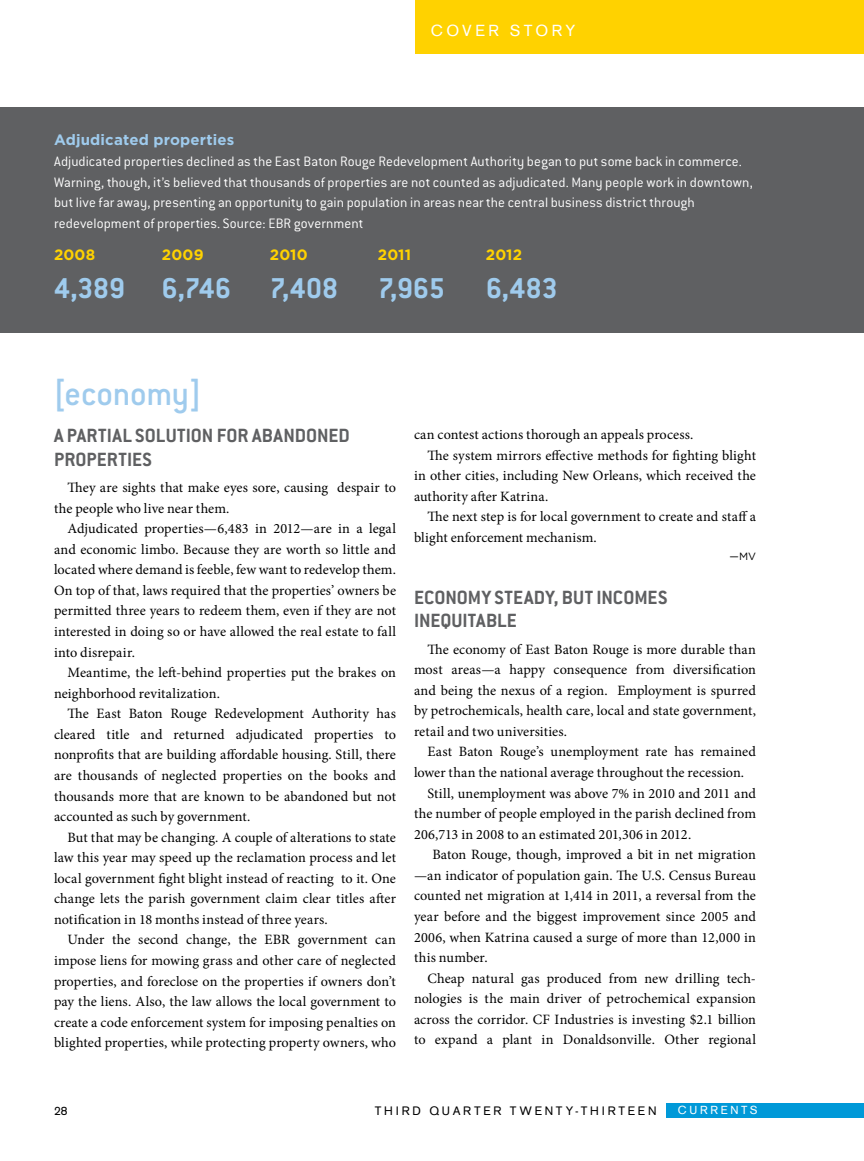
<style>
.page{position:relative;width:864px;height:1161px;background:#fff}
.page>*{position:absolute;margin:0;border:0;box-sizing:border-box;transform-origin:0 0}
.t1{font:500 36px "Conduit ITC";letter-spacing:-.005em;color:#9fcbed}
.t2{font:700 31.5px "Conduit ITC";letter-spacing:-.005em;color:#9fcbed}
.t3{font:700 21px/23.5px "Conduit ITC";letter-spacing:.005em;color:#5f6062}
.t4{font:15.75px "Akzidenz Grotesk";letter-spacing:.21em;color:#fff}
.t5{font:300 15px/20.5px "Conduit ITC";letter-spacing:.005em;color:#fff}
.t6{font:700 15px "Gotham";letter-spacing:.01em;color:#9fcbed}
.t7{font:700 15px "Gotham";letter-spacing:.01em;color:#ffd200}
.t8{font:14.25px/20.5px "Minion Pro";letter-spacing:.005em;color:#000;text-align:justify}
.t9{font:12px "Akzidenz Grotesk";letter-spacing:.235em;color:#000}
.t10{font:10.5px "Gotham";color:#000}
.s1{color:#ffd200}
.s2{font-size:11.4px;color:#0099d8}
.s3{font-size:11.4px;color:#fff}
</style>
<div class="page">
<div style="left:666px;top:1103px;width:198px;height:14px;background:#0099d8"></div>
<div style="left:0;top:107px;width:864px;height:225px;background:#5f6062"></div>
<div style="left:415px;top:0;width:449px;height:54px;background:#ffd200"></div>
<p class="t4" style="left:415px;top:22px;width:162px"><span class="s1">C</span>COVER STORY</p>
<p class="t6" style="left:54px;top:131px;width:182px">Adjudicated properties</p>
<p class="t5" style="left:54px;top:151px;width:700px">Adjudicated properties declined as the East Baton Rouge Redevelopment Authority began to put some back in commerce.<br>Warning, though, it’s believed that thousands of properties are not counted as adjudicated. Many people work in downtown, but live far away, presenting an opportunity to gain population in areas near the central business district through redevelopment of properties. Source: EBR government</p>
<p class="t7" style="left:54px;top:246px;width:43px">2008</p>
<p class="t7" style="left:162px;top:246px;width:43px">2009</p>
<p class="t7" style="left:270px;top:246px;width:39px">2010</p>
<p class="t7" style="left:378px;top:246px;width:35px">2011</p>
<p class="t7" style="left:486px;top:246px;width:38px">2012</p>
<h2 class="t2" style="left:54px;top:270px;width:286px">4,389 6,746 7,408</h2>
<h2 class="t2" style="left:378px;top:270px;width:68px">7,965</h2>
<h2 class="t2" style="left:486px;top:270px;width:73px">6,483</h2>
<h1 class="t1" style="left:54px;top:373px;width:149px">[economy]</h1>
<h3 class="t3" style="left:54px;top:423px;width:297px">A PARTIAL SOLUTION FOR ABANDONED<br>PROPERTIES</h3>
<p class="t8" style="left:54px;top:477px;width:343px;text-indent:13px">They are sights that make eyes sore, causing despair to the people who live near them.</p>
<p class="t8" style="left:54px;top:518px;width:344px;text-indent:13px">Adjudicated properties—6,483 in 2012—are in a legal and economic limbo. Because they are worth so little and located where demand is feeble, few want to redevelop them.<br>On top of that, laws required that the properties’ owners be permitted three years to redeem them, even if they are not interested in doing so or have allowed the real estate to fall into disrepair.</p>
<p class="t8" style="left:54px;top:662px;width:344px;text-indent:13px">Meantime, the left-behind properties put the brakes on neighborhood revitalization.</p>
<p class="t8" style="left:54px;top:704px;width:344px;text-indent:13px">The East Baton Rouge Redevelopment Authority has cleared title and returned adjudicated properties to nonprofits that are building affordable housing. Still, there are thousands of neglected properties on the books and thousands more that are known to be abandoned but not accounted as such by government.</p>
<p class="t8" style="left:54px;top:827px;width:344px;text-indent:13px">But that may be changing. A couple of alterations to state law this year may speed up the reclamation process and let local government fight blight instead of reacting to it. One change lets the parish government claim clear titles after notification in 18 months instead of three years.</p>
<p class="t8" style="left:54px;top:930px;width:344px;text-indent:13px">Under the second change, the EBR government can impose liens for mowing grass and other care of neglected properties, and foreclose on the properties if owners don’t pay the liens. Also, the law allows the local government to create a code enforcement system for imposing penalties on blighted properties, while protecting property owners, who</p>
<p class="t8" style="left:414px;top:424px;width:281px">can contest actions thorough an appeals process.</p>
<p class="t8" style="left:427px;top:445px;width:330px">The system mirrors effective methods for fighting blight</p>
<p class="t8" style="left:414px;top:466px;width:344px">in other cities, including New Orleans, which received the</p>
<p class="t8" style="left:414px;top:486px;width:136px">authority after Katrina.</p>
<p class="t8" style="left:427px;top:507px;width:330px">The next step is for local government to create and staff a</p>
<p class="t8" style="left:414px;top:527px;width:184px">blight enforcement mechanism.</p>
<p class="t10" style="left:730px;top:550px;width:28px">—MV</p>
<h3 class="t3" style="left:414px;top:585px;width:255px">ECONOMY STEADY, BUT INCOMES<br>INEQUITABLE</h3>
<p class="t8" style="left:414px;top:639px;width:344px;text-indent:13px">The economy of East Baton Rouge is more durable than most areas—a happy consequence from diversification and being the nexus of a region. Employment is spurred by petrochemicals, health care, local and state government, retail and two universities.</p>
<p class="t8" style="left:428px;top:742px;width:330px">East Baton Rouge’s unemployment rate has remained</p>
<p class="t8" style="left:414px;top:762px;width:332px">lower than the national average throughout the recession.</p>
<p class="t8" style="left:428px;top:783px;width:330px">Still, unemployment was above 7% in 2010 and 2011 and</p>
<p class="t8" style="left:414px;top:803px;width:344px">the number of people employed in the parish declined from</p>
<p class="t8" style="left:414px;top:824px;width:279px">206,713 in 2008 to an estimated 201,306 in 2012.</p>
<p class="t8" style="left:432px;top:845px;width:325px">Baton Rouge, though, improved a bit in net migration</p>
<p class="t8" style="left:414px;top:865px;width:343px">—an indicator of population gain. The U.S. Census Bureau</p>
<p class="t8" style="left:414px;top:886px;width:343px">counted net migration at 1,414 in 2011, a reversal from the</p>
<p class="t8" style="left:414px;top:906px;width:344px">year before and the biggest improvement since 2005 and</p>
<p class="t8" style="left:414px;top:927px;width:344px">2006, when Katrina caused a surge of more than 12,000 in</p>
<p class="t8" style="left:414px;top:947px;width:75px">this number.</p>
<p class="t8" style="left:428px;top:968px;width:330px">Cheap natural gas produced from new drilling tech-</p>
<p class="t8" style="left:414px;top:988px;width:343px">nologies is the main driver of petrochemical expansion</p>
<p class="t8" style="left:414px;top:1009px;width:344px">across the corridor. CF Industries is investing $2.1 billion</p>
<p class="t8" style="left:414px;top:1030px;width:343px">to expand a plant in Donaldsonville. Other regional</p>
<p class="t9" style="left:54px;top:1104px;width:15px">28</p>
<p class="t9" style="left:375px;top:1104px;width:384px">THIRD QUARTER TWENTY-THIRTEEN <span class="s2">C</span><span class="s3">CURRENTS</span></p>
</div>
